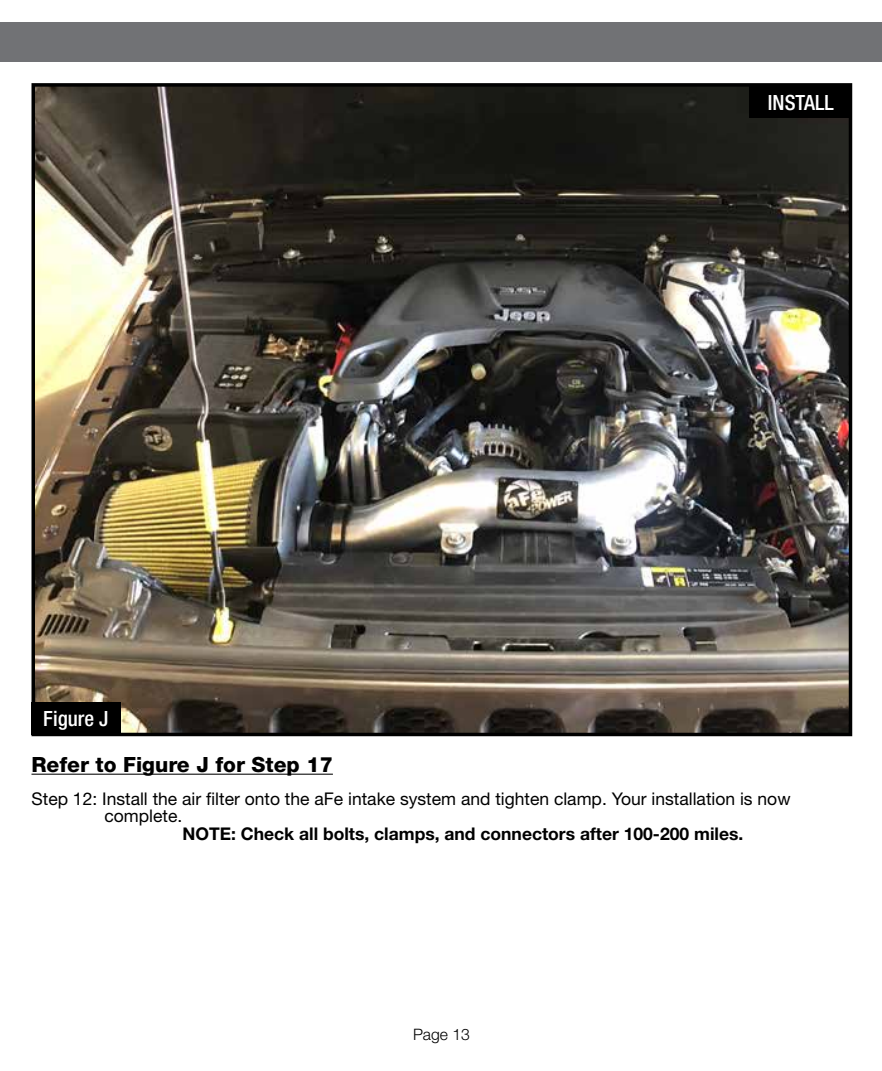
<style>
.page{position:relative;width:882px;height:1071px;background:#fff}
.page>*{position:absolute;margin:0;border:0;box-sizing:border-box;transform-origin:0 0}
.t1{font:800 21px "Helvetica Neue";color:#000}
.t2{font:500 condensed 21px "Helvetica Neue";color:#fff}
.t3{font:17.5px/17.5px "Helvetica Neue";color:#000}
.t4{font:700 17.5px "Helvetica Neue";color:#000}
.t5{font:300 15.75px "Helvetica Neue";color:#000}
</style>
<div class="page">
<img style="left:37px;top:88px;width:810px;height:643px">
<div style="left:32px;top:83px;width:820px;height:653px;border:4px solid #000"></div>
<div style="left:0;top:23px;width:882px;height:39px;background:#717275"></div>
<hr style="left:32px;top:774px;width:301px;height:1px;background:#000">
<div style="left:32px;top:702px;width:89px;height:32px;background:#000"></div>
<div style="left:749px;top:85px;width:103px;height:33px;background:#000"></div>
<p class="t2" style="left:43px;top:706px;width:67px">Figure J</p>
<p class="t2" style="left:768px;top:90px;width:67px">INSTALL</p>
<p class="t1" style="left:32px;top:752px;width:303px">Refer to Figure J for Step 17</p>
<p class="t3" style="left:104px;top:790px;width:688px;text-indent:-73px">Step 12: Install the air filter onto the aFe intake system and tighten clamp. Your installation is now complete.</p>
<p class="t4" style="left:182px;top:823px;width:562px">NOTE: Check all bolts, clamps, and connectors after 100-200 miles.</p>
<p class="t5" style="left:413px;top:1024px;width:58px">Page 13</p>
</div>
